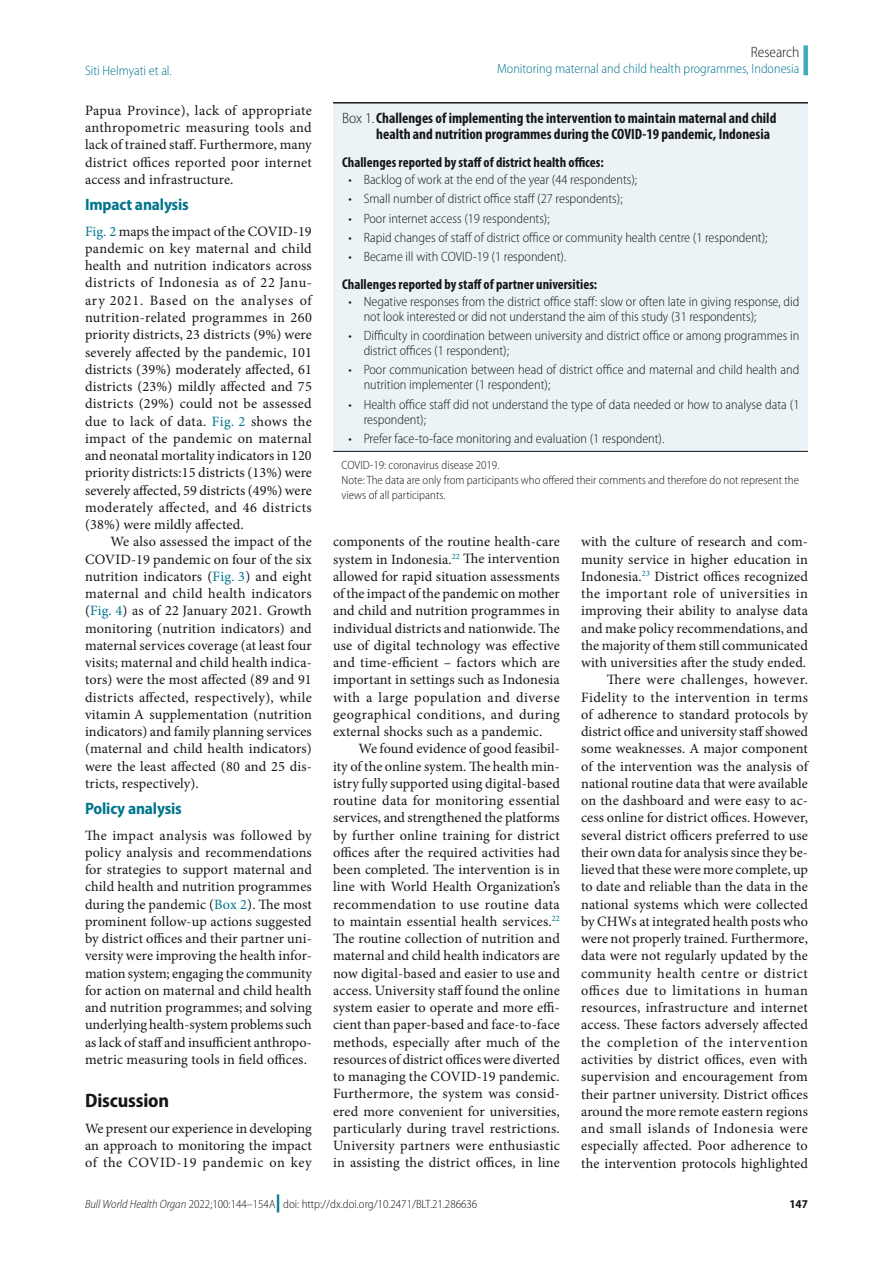
<style>
.page{position:relative;width:893px;height:1263px;background:#fff}
.page>*{position:absolute;margin:0;border:0;box-sizing:border-box;transform-origin:0 0}
.t1{font:700 semi-condensed 19.5px "Myriad Pro";letter-spacing:-.01em;color:#151616}
.t2{font:700 semi-condensed 16.5px "Myriad Pro";letter-spacing:-.01em;color:#00758d}
.t3{font:700 condensed 15px/16.5px "Myriad Pro";color:#151616}
.t4{font:300 semi-condensed 15px "Myriad Pro";color:#151616}
.t5{font:14.25px/17.2px "Minion Pro";letter-spacing:.01em;color:#151616;text-align:justify}
.t6{font:700 condensed 14.25px "Myriad Pro";color:#151616}
.t7{font:300 semi-condensed 13.5px/15px "Myriad Pro";color:#151616}
.t8{font:300 semi-condensed 13.5px "Myriad Pro";color:#00758d}
.t9{font:300 semi-condensed 12px/15px "Myriad Pro";color:#151616}
.t10{font:700 semi-condensed 12px "Myriad Pro";color:#151616}
.s1{color:#00758d}
.s2{font-weight:300;font-stretch:semi-condensed}
.s3{font-style:italic}
.s4{font-weight:900;font-stretch:normal;font-size:18px;color:#00758d}
</style>
<div class="page">
<div style="left:803px;top:45px;width:5px;height:30px;background:#3eacb9"></div>
<div style="left:333px;top:104px;width:474px;height:348px;background:#ebf3f6"></div>
<hr style="left:333px;top:102px;width:475px;height:2px;background:#151616">
<hr style="left:333px;top:451px;width:475px;height:1px;background:#151616">
<p class="t4" style="left:751px;top:44px;width:50px">Research</p>
<p class="t8" style="left:85px;top:63px;width:88px">Siti Helmyati et al.</p>
<p class="t8" style="left:497px;top:61px;width:304px">Monitoring maternal and child health programmes, Indonesia</p>
<p class="t5" style="left:85px;top:102px;width:228px">Papua Province), lack of appropriate anthropometric measuring tools and lack of trained staff. Furthermore, many district offices reported poor internet access and infrastructure.</p>
<p class="t2" style="left:85px;top:194px;width:105px">Impact analysis</p>
<p class="t5" style="left:85px;top:223px;width:228px"><span class="s1">Fig. 2</span> maps the impact of the COVID-19 pandemic on key maternal and child health and nutrition indicators across districts of Indonesia as of 22 Janu&shy;ary 2021. Based on the analyses of nutrition-related programmes in 260 priority districts, 23 districts (9%) were severely affected by the pandemic, 101 districts (39%) moderately affected, 61 districts (23%) mildly affected and 75 districts (29%) could not be assessed due to lack of data. <span class="s1">Fig. 2</span> shows the impact of the pandemic on maternal and neonatal mortality indicators in 120 priority districts:15 districts (13%) were severely affected, 59 districts (49%) were moderately affected, and 46 districts (38%) were mildly affected.</p>
<p class="t5" style="left:85px;top:533px;width:228px;text-indent:26px">We also assessed the impact of the COVID-19 pandemic on four of the six nutrition indicators (<span class="s1">Fig. 3</span>) and eight maternal and child health indicators (<span class="s1">Fig. 4</span>) as of 22 January 2021. Growth monitoring (nutrition indicators) and maternal services coverage (at least four visits; maternal and child health indica&shy;tors) were the most affected (89 and 91 districts affected, respectively), while vitamin A supplementation (nutrition indicators) and family planning services (maternal and child health indicators) were the least affected (80 and 25 dis&shy;tricts, respectively).</p>
<p class="t2" style="left:85px;top:797px;width:98px">Policy analysis</p>
<p class="t5" style="left:85px;top:826px;width:228px">The impact analysis was followed by policy analysis and recommendations for strategies to support maternal and child health and nutrition programmes during the pandemic (<span class="s1">Box 2</span>). The most prominent follow-up actions suggested by district offices and their partner uni&shy;versity were improving the health infor&shy;mation system; engaging the community for action on maternal and child health and nutrition programmes; and solving underlying health-system problems such as lack of staff and insufficient anthropo&shy;metric measuring tools in field offices.</p>
<h1 class="t1" style="left:85px;top:1088px;width:86px">Discussion</h1>
<p class="t5" style="left:85px;top:1120px;width:228px">We present our experience in developing an approach to monitoring the impact of the COVID-19 pandemic on key</p>
<p class="t3" style="left:376px;top:110px;width:402px;text-indent:-34px"><span class="s2">Box 1.</span>Challenges of implementing the intervention to maintain maternal and child health and nutrition programmes during the COVID-19 pandemic, Indonesia</p>
<p class="t6" style="left:342px;top:154px;width:263px">Challenges reported by staff of district health offices:</p>
<p class="t7" style="left:348px;top:172px;width:290px">• Backlog of work at the end of the year (44 respondents);</p>
<p class="t7" style="left:348px;top:192px;width:276px">• Small number of district office staff (27 respondents);</p>
<p class="t7" style="left:348px;top:211px;width:203px">• Poor internet access (19 respondents);</p>
<p class="t7" style="left:348px;top:230px;width:421px">• Rapid changes of staff of district office or community health centre (1 respondent);</p>
<p class="t7" style="left:348px;top:249px;width:219px">• Became ill with COVID-19 (1 respondent).</p>
<p class="t6" style="left:342px;top:276px;width:257px">Challenges reported by staff of partner universities:</p>
<p class="t7" style="left:364px;top:294px;width:437px;text-indent:-15px">• Negative responses from the district office staff: slow or often late in giving response, did not look interested or did not understand the aim of this study (31 respondents);</p>
<p class="t7" style="left:364px;top:328px;width:437px;text-indent:-15px">• Difficulty in coordination between university and district office or among programmes in district offices (1 respondent);</p>
<p class="t7" style="left:364px;top:363px;width:437px;text-indent:-15px">• Poor communication between head of district office and maternal and child health and nutrition implementer (1 respondent);</p>
<p class="t7" style="left:364px;top:397px;width:437px;text-indent:-15px">• Health office staff did not understand the type of data needed or how to analyse data (1 respondent);</p>
<p class="t7" style="left:348px;top:431px;width:318px">• Prefer face-to-face monitoring and evaluation (1 respondent).</p>
<p class="t9" style="left:342px;top:458px;width:459px">COVID-19: coronavirus disease 2019.<br>Note: The data are only from participants who offered their comments and therefore do not represent the views of all participants.</p>
<p class="t5" style="left:333px;top:533px;width:228px">components of the routine health-care system in Indonesia.<sup>22</sup> The intervention allowed for rapid situation assessments of the impact of the pandemic on mother and child and nutrition programmes in individual districts and nationwide. The use of digital technology was effective and time-efficient – factors which are important in settings such as Indonesia with a large population and diverse geographical conditions, and during external shocks such as a pandemic.</p>
<p class="t5" style="left:333px;top:740px;width:228px;text-indent:26px">We found evidence of good feasibil&shy;ity of the online system. The health min&shy;istry fully supported using digital-based routine data for monitoring essential services, and strengthened the platforms by further online training for district offices after the required activities had been completed. The intervention is in line with World Health Organization’s recommendation to use routine data to maintain essential health services.<sup>22<br></sup>The routine collection of nutrition and maternal and child health indicators are now digital-based and easier to use and access. University staff found the online system easier to operate and more effi&shy;cient than paper-based and face-to-face methods, especially after much of the resources of district offices were diverted to managing the COVID-19 pandemic.<br>Furthermore, the system was consid&shy;ered more convenient for universities, particularly during travel restrictions.<br>University partners were enthusiastic in assisting the district offices, in line</p>
<p class="t5" style="left:581px;top:533px;width:228px;text-align:right">with the culture of research and com&shy;munity service in higher education in Indonesia.<sup>23</sup> District offices recognized the important role of universities in improving their ability to analyse data and make policy recommendations, and the majority of them still communicated with universities after the study ended.<br>There were challenges, however.<br>Fidelity to the intervention in terms of adherence to standard protocols by district office and university staff showed some weaknesses. A major component of the intervention was the analysis of national routine data that were available on the dashboard and were easy to ac&shy;cess online for district offices. However, several district officers preferred to use their own data for analysis since they be&shy;lieved that these were more complete, up to date and reliable than the data in the national systems which were collected by CHWs at integrated health posts who were not properly trained. Furthermore, data were not regularly updated by the community health centre or district offices due to limitations in human resources, infrastructure and internet access. These factors adversely affected the completion of the intervention activities by district offices, even with supervision and encouragement from their partner university. District offices around the more remote eastern regions and small islands of Indonesia were especially affected. Poor adherence to the intervention protocols highlighted</p>
<p class="t9" style="left:85px;top:1197px;width:394px"><span class="s3">Bull World Health Organ</span> 2022;100:144–154A<span class="s4">|</span> doi: http://dx.doi.org/10.2471/BLT.21.286636</p>
<p class="t10" style="left:789px;top:1196px;width:20px">147</p>
</div>
